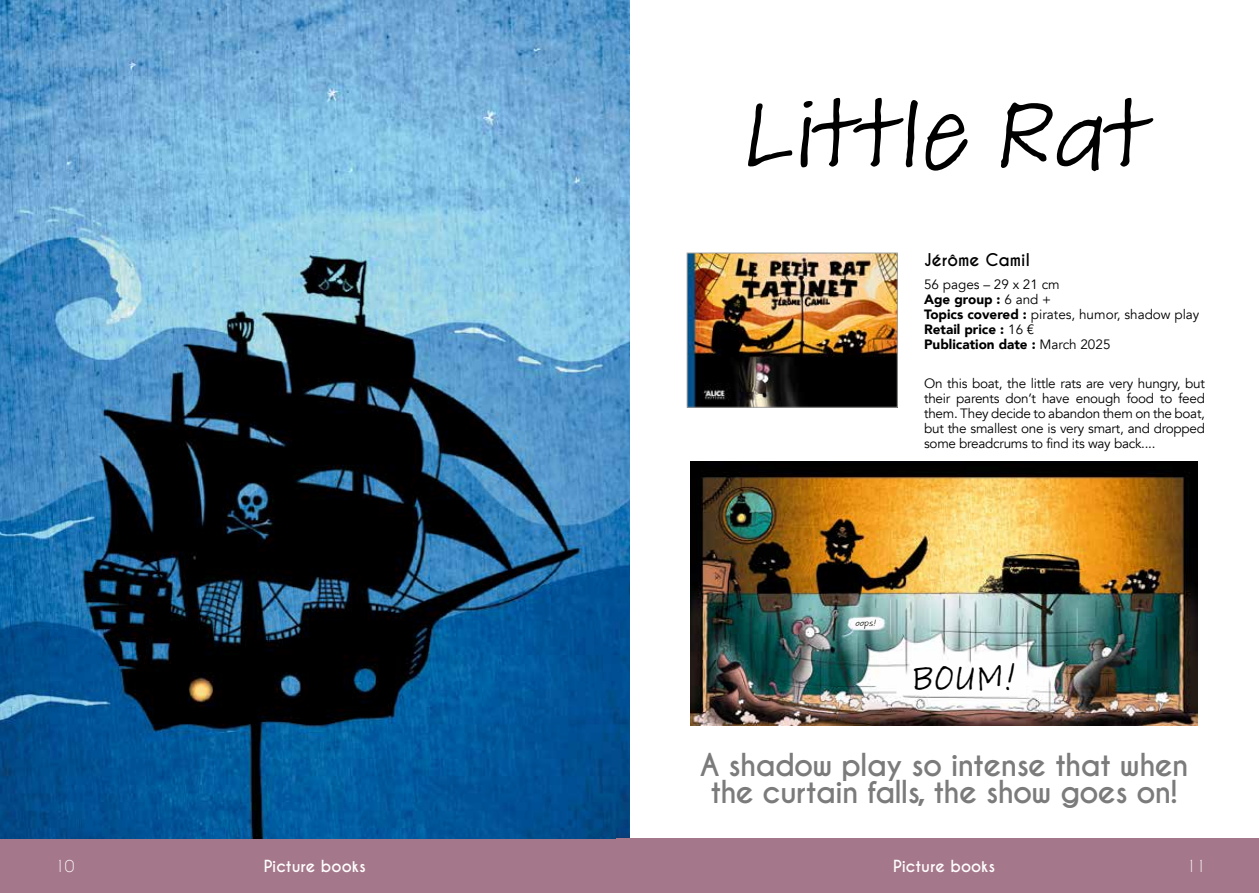
<style>
.page{position:relative;width:1259px;height:893px;background:#fff}
.page>*{position:absolute;margin:0;border:0;box-sizing:border-box;transform-origin:0 0}
.t1{font:102.6px "Adobe Handwriting Tiffany";color:#000}
.t2{font:37.5px "Adobe Handwriting Tiffany";color:#000}
.t3{font:700 29.7px/27px "Caviar Dreams";letter-spacing:-.03em;color:#7c7b7b;text-align:center}
.t4{font:700 16.5px "Caviar Dreams";color:#000}
.t5{font:700 15.6px "Caviar Dreams";color:#fff}
.t6{font:15.6px "Caviar Dreams";color:#fff}
.t7{font:13.5px/15px "Avenir";letter-spacing:-.02em;color:#000;text-align:justify}
.t8{font:13.5px/15px "Avenir";color:#000}
.t9{font:9px "Adobe Handwriting Tiffany";color:#000}
.s1{font-weight:900}
</style>
<div class="page">
<div style="left:0;top:839px;width:629px;height:54px;background:#a5778a"></div>
<img style="left:0;top:0;width:629px;height:839px">
<div style="left:617px;top:839px;width:642px;height:54px;background:#a5778a"></div>
<img style="left:689px;top:255px;width:206px;height:150px">
<div style="left:687px;top:253px;width:210px;height:154px;border:1px solid #9d9d9c"></div>
<img style="left:690px;top:462px;width:507px;height:263px">
<p class="t6" style="left:55px;top:856px;width:21px">10</p>
<p class="t5" style="left:264px;top:856px;width:103px">Picture books</p>
<h1 class="t1" style="left:740px;top:63px;width:410px">Little Rat</h1>
<p class="t4" style="left:924px;top:250px;width:107px">Jérôme Camil</p>
<p class="t8" style="left:924px;top:277px;width:277px">56 pages – 29 x 21 cm<br><span class="s1">Age group :</span> 6 and +<br><span class="s1">Topics covered :</span> pirates, humor, shadow play<br><span class="s1">Retail price :</span> 16 €<br><span class="s1">Publication date :</span> March 2025</p>
<p class="t7" style="left:924px;top:376px;width:282px">On this boat, the little rats are very hungry, but their parents don’t have enough food to feed them. They decide to abandon them on the boat, but the smallest one is very smart, and dropped some breadcrums to find its way back....</p>
<p class="t9" style="left:855px;top:617px;width:23px">oops!</p>
<h2 class="t2" style="left:910px;top:652px;width:108px">BOUM!</h2>
<h3 class="t3" style="left:700px;top:752px;width:490px">A shadow play so intense that when the curtain falls, the show goes on!</h3>
<p class="t5" style="left:893px;top:856px;width:103px">Picture books</p>
<p class="t6" style="left:1186px;top:856px;width:21px">11</p>
</div>
